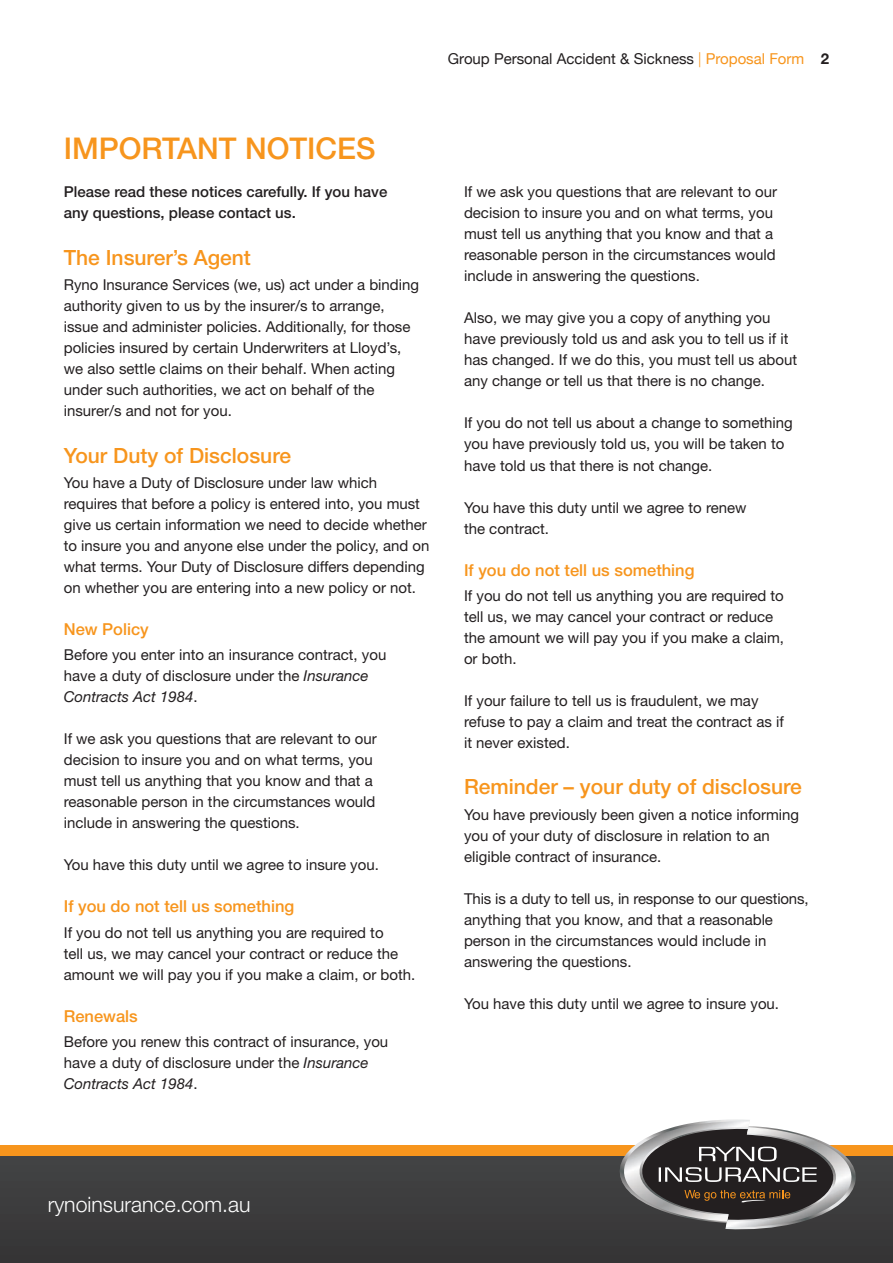
<style>
.page{position:relative;width:893px;height:1263px;background:#fff}
.page>*{position:absolute;margin:0;border:0;box-sizing:border-box;transform-origin:0 0}
.t1{font:500 30px "Helvetica Neue";color:#f7951d}
.t2{font:300 21.3px "Helvetica Neue";color:#fff}
.t3{font:500 21px "Helvetica Neue";color:#f7951d}
.t4{font:500 16.5px "Helvetica Neue";color:#f7951d}
.Body_copy{font:15px/21px "Helvetica Neue";color:#231f20}
.Body_copy-2{font:500 15px/21px "Helvetica Neue";color:#231f20}
.t5{font:15px "Helvetica Neue";color:#231f20}
.s1{font-weight:300;color:#f7951d}
.s2{color:#f7951d}
.s3{font-weight:700}
.s4{font-style:italic}
</style>
<div class="page">
<div style="left:0;top:1145px;width:893px;height:35px;background:#f7951d"></div>
<div style="left:0;top:1156px;width:893px;height:107px;background:#3b3a3b"></div>
<img style="left:707px;top:1119px;width:43px;height:104px">
<img style="left:619px;top:1121px;width:131px;height:100px">
<img style="left:726px;top:1127px;width:130px;height:103px">
<svg style="left:684px;top:1190px;width:106px;height:13px"></svg>
<p class="t5" style="left:448px;top:48px;width:383px">Group Personal Accident &amp; Sickness <span class="s1">|</span> <span class="s2">Proposal Form</span> <span class="s3">2</span></p>
<h1 class="t1" style="left:64px;top:131px;width:313px">IMPORTANT NOTICES</h1>
<p class="Body_copy-2" style="left:64px;top:181px;width:325px">Please read these notices carefully. If you have any questions, please contact us.</p>
<h3 class="t3" style="left:64px;top:245px;width:189px">The Insurer’s Agent</h3>
<p class="Body_copy" style="left:64px;top:274px;width:357px">Ryno Insurance Services (we, us) act under a binding authority given to us by the insurer/s to arrange, issue and administer policies. Additionally, for those policies insured by certain Underwriters at Lloyd’s, we also settle claims on their behalf. When acting under such authorities, we act on behalf of the insurer/s and not for you.</p>
<h3 class="t3" style="left:64px;top:443px;width:229px">Your Duty of Disclosure</h3>
<p class="Body_copy" style="left:64px;top:472px;width:367px">You have a Duty of Disclosure under law which requires that before a policy is entered into, you must give us certain information we need to decide whether to insure you and anyone else under the policy, and on what terms. Your Duty of Disclosure differs depending on whether you are entering into a new policy or not.</p>
<h4 class="t4" style="left:64px;top:619px;width:86px">New Policy</h4>
<p class="Body_copy" style="left:64px;top:644px;width:324px">Before you enter into an insurance contract, you have a duty of disclosure under the <span class="s4">Insurance<br>Contracts Act 1984</span>.</p>
<p class="Body_copy" style="left:64px;top:728px;width:315px">If we ask you questions that are relevant to our decision to insure you and on what terms, you must tell us anything that you know and that a reasonable person in the circumstances would include in answering the questions.</p>
<p class="Body_copy" style="left:64px;top:854px;width:317px">You have this duty until we agree to insure you.</p>
<h4 class="t4" style="left:64px;top:896px;width:232px">If you do not tell us something</h4>
<p class="Body_copy" style="left:64px;top:921px;width:353px">If you do not tell us anything you are required to<br>tell us, we may cancel your contract or reduce the amount we will pay you if you make a claim, or both.</p>
<h4 class="t4" style="left:64px;top:1006px;width:75px">Renewals</h4>
<p class="Body_copy" style="left:64px;top:1031px;width:326px">Before you renew this contract of insurance, you have a duty of disclosure under the <span class="s4">Insurance<br>Contracts Act 1984</span>.</p>
<p class="Body_copy" style="left:464px;top:181px;width:315px">If we ask you questions that are relevant to our decision to insure you and on what terms, you must tell us anything that you know and that a reasonable person in the circumstances would include in answering the questions.</p>
<p class="Body_copy" style="left:464px;top:307px;width:335px">Also, we may give you a copy of anything you have previously told us and ask you to tell us if it has changed. If we do this, you must tell us about any change or tell us that there is no change.</p>
<p class="Body_copy" style="left:464px;top:412px;width:330px">If you do not tell us about a change to something you have previously told us, you will be taken to have told us that there is not change.</p>
<p class="Body_copy" style="left:464px;top:496px;width:284px">You have this duty until we agree to renew the contract.</p>
<h4 class="t4" style="left:464px;top:560px;width:232px">If you do not tell us something</h4>
<p class="Body_copy" style="left:464px;top:585px;width:322px">If you do not tell us anything you are required to tell us, we may cancel your contract or reduce the amount we will pay you if you make a claim, or both.</p>
<p class="Body_copy" style="left:464px;top:690px;width:321px">If your failure to tell us is fraudulent, we may refuse to pay a claim and treat the contract as if it never existed.</p>
<h3 class="t3" style="left:464px;top:774px;width:339px">Reminder – your duty of disclosure</h3>
<p class="Body_copy" style="left:464px;top:803px;width:337px">You have previously been given a notice informing you of your duty of disclosure in relation to an eligible contract of insurance.</p>
<p class="Body_copy" style="left:464px;top:887px;width:346px">This is a duty to tell us, in response to our questions, anything that you know, and that a reasonable person in the circumstances would include in answering the questions.</p>
<p class="Body_copy" style="left:464px;top:992px;width:317px">You have this duty until we agree to insure you.</p>
<h2 class="t2" style="left:48px;top:1191px;width:204px">rynoinsurance.com.au</h2>
</div>
